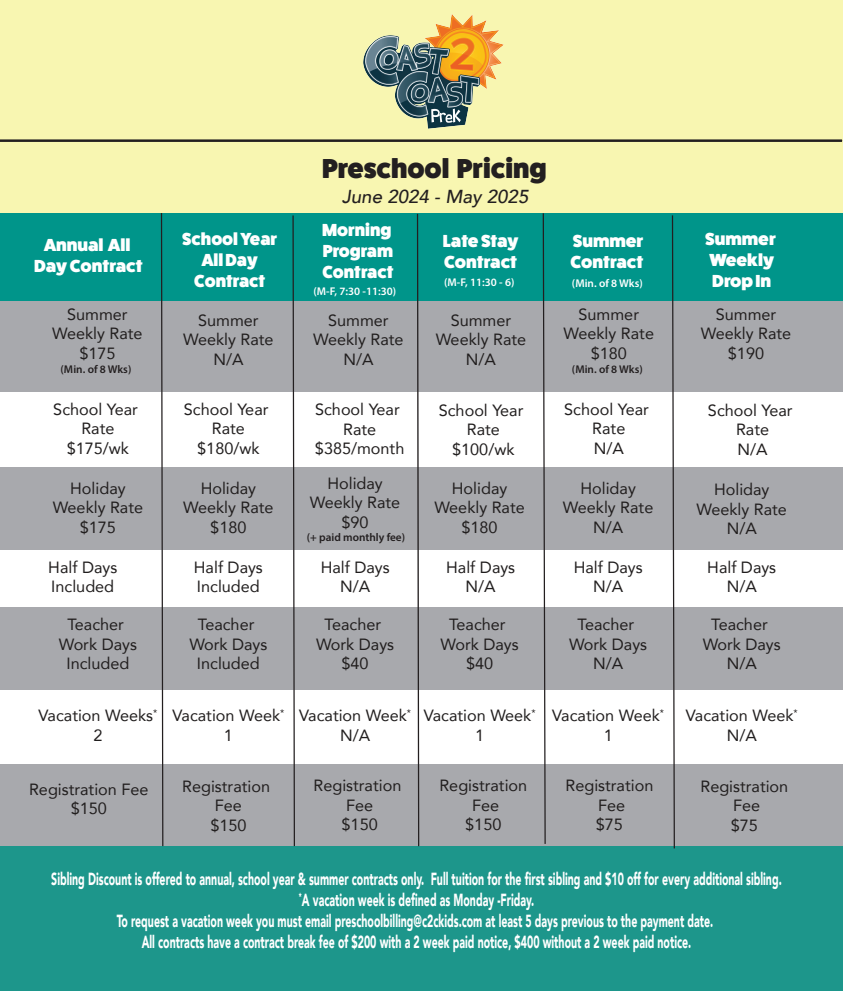
<style>
.page{position:relative;width:843px;height:991px;background:#fff}
.page>*{position:absolute;margin:0;border:0;box-sizing:border-box;transform-origin:0 0}
.t1{font:800 27.5px "Fat Frank";color:#231f20}
.t2{font:italic 500 18.75px "Avenir";color:#231f20}
.t3{font:900 17.5px/21.2px "Avenir";color:#fff;text-align:center;scale:.6 1}
.t4{font:800 17.5px/21px "Fat Frank";color:#fff}
.t5{font:16.25px/19.5px "Avenir";color:#211e1e;text-align:center}
.t6{font:600 11.25px "Myriad Pro";color:#fff}
.t7{font:600 11.25px "Myriad Pro";color:#231f20}
</style>
<div class="page">
<div style="left:0;top:151px;width:842px;height:803px;background:#a8a9ad"></div>
<div style="left:0;top:550px;width:842px;height:57px;background:#fff"></div>
<div style="left:0;top:392px;width:842px;height:74px;background:#fff"></div>
<div style="left:0;top:213px;width:842px;height:88px;background:#00958a"></div>
<div style="left:0;top:846px;width:843px;height:145px;background:#1d968b"></div>
<div style="left:0;top:690px;width:842px;height:74px;background:#fff"></div>
<svg style="left:160px;top:212px;width:4px;height:634px"></svg>
<svg style="left:416px;top:213px;width:4px;height:634px"></svg>
<svg style="left:542px;top:212px;width:4px;height:632px"></svg>
<div style="left:0;top:0;width:843px;height:212px;background:#f8f6b1"></div>
<svg style="left:292px;top:215px;width:4px;height:631px"></svg>
<svg style="left:671px;top:215px;width:4px;height:634px"></svg>
<img style="left:363px;top:14px;width:141px;height:115px">
<hr style="left:0;top:139px;width:842px;height:3px;background:#231f20">
<h1 class="t1" style="left:322px;top:153px;width:226px">Preschool Pricing</h1>
<p class="t4" style="left:34px;top:234px;width:110px;text-align:center">Annual All<br>Day Contract</p>
<p class="t5" style="left:52px;top:304px;width:92px">Summer<br>Weekly Rate $175</p>
<p class="t7" style="left:61px;top:362px;width:72px">(Min. of 8 Wks)</p>
<p class="t4" style="left:182px;top:228px;width:97px;text-align:center">School Year<br>All Day<br>Contract</p>
<p class="t2" style="left:342px;top:185px;width:188px">June 2024 - May 2025</p>
<p class="t4" style="left:322px;top:219px;width:73px;text-align:justify">Morning Program Contract</p>
<p class="t6" style="left:313px;top:284px;width:84px">(M-F, 7:30 -11:30)</p>
<p class="t4" style="left:443px;top:231px;width:77px">Late Stay<br>Contract</p>
<p class="t4" style="left:570px;top:231px;width:75px">Summer<br>Contract</p>
<p class="t4" style="left:705px;top:228px;width:72px">Summer<br>Weekly</p>
<p class="t6" style="left:444px;top:275px;width:72px">(M-F, 11:30 - 6)</p>
<p class="t4" style="left:712px;top:270px;width:61px">Drop In</p>
<p class="t6" style="left:572px;top:276px;width:72px">(Min. of 8 Wks)</p>
<p class="t5" style="left:183px;top:310px;width:92px">Summer<br>Weekly Rate<br>N/A</p>
<p class="t5" style="left:313px;top:310px;width:92px">Summer<br>Weekly Rate<br>N/A</p>
<p class="t5" style="left:436px;top:310px;width:92px">Summer<br>Weekly Rate<br>N/A</p>
<p class="t5" style="left:563px;top:304px;width:92px">Summer<br>Weekly Rate $180</p>
<p class="t7" style="left:572px;top:362px;width:72px">(Min. of 8 Wks)</p>
<p class="t5" style="left:701px;top:304px;width:92px">Summer<br>Weekly Rate $190</p>
<p class="t5" style="left:53px;top:399px;width:86px">School Year<br>Rate $175/wk</p>
<p class="t5" style="left:53px;top:478px;width:92px">Holiday<br>Weekly Rate $175</p>
<p class="t5" style="left:184px;top:399px;width:86px">School Year<br>Rate $180/wk</p>
<p class="t5" style="left:315px;top:399px;width:91px">School Year<br>Rate $385/month</p>
<p class="t5" style="left:439px;top:400px;width:86px">School Year<br>Rate $100/wk</p>
<p class="t5" style="left:564px;top:399px;width:86px">School Year<br>Rate<br>N/A</p>
<p class="t5" style="left:708px;top:400px;width:86px">School Year<br>Rate<br>N/A</p>
<p class="t5" style="left:310px;top:473px;width:92px">Holiday<br>Weekly Rate $90</p>
<p class="t5" style="left:321px;top:557px;width:70px">Half Days<br>N/A</p>
<p class="t5" style="left:316px;top:614px;width:79px">Teacher<br>Work Days $40</p>
<p class="t5" style="left:299px;top:705px;width:113px">Vacation Week<sup>*<br></sup>N/A</p>
<p class="t5" style="left:183px;top:478px;width:92px">Holiday<br>Weekly Rate $180</p>
<p class="t5" style="left:194px;top:557px;width:70px;text-align:left">Half Days<br>Included</p>
<p class="t5" style="left:189px;top:614px;width:79px">Teacher<br>Work Days<br>Included</p>
<p class="t5" style="left:173px;top:705px;width:113px">Vacation Week<sup>*<br></sup>1</p>
<p class="t5" style="left:563px;top:478px;width:92px">Holiday<br>Weekly Rate<br>N/A</p>
<p class="t5" style="left:574px;top:557px;width:70px">Half Days<br>N/A</p>
<p class="t5" style="left:569px;top:614px;width:79px">Teacher<br>Work Days<br>N/A</p>
<p class="t5" style="left:552px;top:705px;width:113px">Vacation Week<sup>*<br></sup>1</p>
<p class="t5" style="left:434px;top:478px;width:92px">Holiday<br>Weekly Rate $180</p>
<p class="t5" style="left:696px;top:479px;width:92px">Holiday<br>Weekly Rate<br>N/A</p>
<p class="t5" style="left:707px;top:557px;width:70px">Half Days<br>N/A</p>
<p class="t5" style="left:703px;top:614px;width:79px">Teacher<br>Work Days<br>N/A</p>
<p class="t5" style="left:686px;top:705px;width:113px">Vacation Week<sup>*<br></sup>N/A</p>
<p class="t7" style="left:307px;top:530px;width:100px">(+ paid monthly fee)</p>
<p class="t5" style="left:48px;top:557px;width:70px;text-align:left">Half Days<br>Included</p>
<p class="t5" style="left:446px;top:557px;width:70px">Half Days<br>N/A</p>
<p class="t5" style="left:59px;top:614px;width:79px">Teacher<br>Work Days<br>Included</p>
<p class="t5" style="left:441px;top:614px;width:79px">Teacher<br>Work Days $40</p>
<p class="t5" style="left:39px;top:705px;width:120px">Vacation Weeks<sup>*<br></sup>2</p>
<p class="t5" style="left:424px;top:705px;width:113px">Vacation Week<sup>*<br></sup>1</p>
<p class="t5" style="left:29px;top:779px;width:121px">Registration Fee $150</p>
<p class="t5" style="left:439px;top:775px;width:89px">Registration<br>Fee<br>$150</p>
<p class="t5" style="left:182px;top:776px;width:89px">Registration<br>Fee<br>$150</p>
<p class="t5" style="left:565px;top:775px;width:89px">Registration<br>Fee<br>$75</p>
<p class="t5" style="left:700px;top:776px;width:89px">Registration<br>Fee<br>$75</p>
<p class="t5" style="left:313px;top:775px;width:89px">Registration<br>Fee<br>$150</p>
<p class="t3" style="left:51px;top:867px;width:1219px">Sibling Discount is offered to annual, school year &amp; summer contracts only. Full tuition for the first sibling and $10 off for every additional sibling. <sup>*</sup>A vacation week is defined as Monday -Friday.<br>To request a vacation week you must email preschoolbilling@c2ckids.com at least 5 days previous to the payment date.<br>All contracts have a contract break fee of $200 with a 2 week paid notice, $400 without a 2 week paid notice.</p>
</div>
